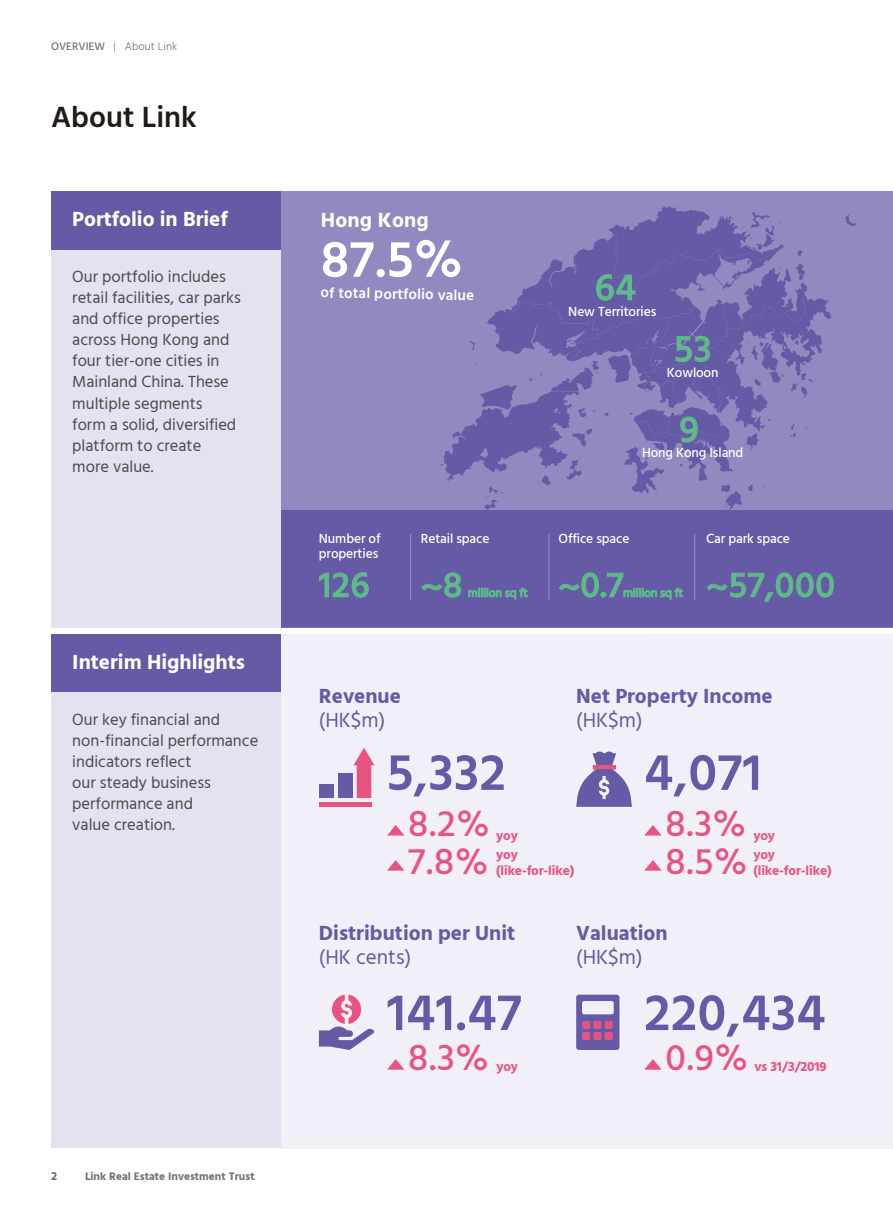
<style>
.page{position:relative;width:893px;height:1212px;background:#fff}
.page>*{position:absolute;margin:0;border:0;box-sizing:border-box;transform-origin:0 0}
.t1{font:600 52.5px "Hind";letter-spacing:.01em;color:#655aa5}
.t2{font:600 52.5px "Hind";color:#fff}
.t3{font:500 37.5px/38.1px "Hind";color:#e95382}
.t4{font:500 37.5px "Hind";color:#5ebb89}
.t5{font:500 36px "Hind";letter-spacing:.02em;color:#5ebb89}
.t6{font:600 30px "Hind";color:#231916}
.t7{font:700 21px "Hind";color:#655aa5}
.t8{font:700 21px "Hind";color:#fff}
.t9{font:21px "Hind";color:#655aa5}
.t10{font:16.5px/21px "Hind";color:#4d4a4a}
.t11{font:600 15px "Hind";color:#fff}
.t12{font:500 13.5px/15px "Hind";letter-spacing:-.01em;color:#fff}
.t13{font:700 13.5px/16.2px "Hind";letter-spacing:-.01em;color:#e95382}
.t14{font:700 12px "Hind";color:#727272}
.t15{font:700 11.25px "Hind";color:#727272}
.t16{font:300 11.25px "Hind";letter-spacing:.01em;color:#727272}
.s1{font-weight:500}
</style>
<div class="page">
<div style="left:281px;top:634px;width:612px;height:514px;background:#f1eff7"></div>
<div style="left:281px;top:191px;width:612px;height:441px;background:#9388bf"></div>
<svg style="left:845px;top:215px;width:11px;height:11px"></svg>
<svg style="left:441px;top:206px;width:390px;height:304px"></svg>
<div style="left:51px;top:634px;width:230px;height:58px;background:#655aa5"></div>
<div style="left:51px;top:191px;width:230px;height:59px;background:#655aa5"></div>
<div style="left:51px;top:250px;width:230px;height:384px;background:#e4e1f0"></div>
<div style="left:51px;top:692px;width:230px;height:456px;background:#e4e1f0"></div>
<div style="left:319px;top:784px;width:14px;height:14px;background:#655aa5"></div>
<div style="left:338px;top:773px;width:14px;height:25px;background:#655aa5"></div>
<svg style="left:353px;top:748px;width:22px;height:50px"></svg>
<div style="left:319px;top:802px;width:52px;height:5px;background:#e95382"></div>
<svg style="left:319px;top:995px;width:56px;height:55px"></svg>
<svg style="left:576px;top:751px;width:56px;height:56px"></svg>
<svg style="left:576px;top:995px;width:43px;height:55px"></svg>
<div style="left:583px;top:1032px;width:7px;height:7px;background:#e95382"></div>
<div style="left:583px;top:1032px;width:7px;height:7px;border:1px solid #e95382"></div>
<div style="left:583px;top:1021px;width:7px;height:7px;background:#e95382"></div>
<div style="left:583px;top:1021px;width:7px;height:7px;border:1px solid #e95382"></div>
<div style="left:594px;top:1032px;width:7px;height:7px;background:#e95382"></div>
<div style="left:594px;top:1032px;width:7px;height:7px;border:1px solid #e95382"></div>
<div style="left:594px;top:1021px;width:7px;height:7px;background:#e95382"></div>
<div style="left:594px;top:1021px;width:7px;height:7px;border:1px solid #e95382"></div>
<div style="left:605px;top:1032px;width:7px;height:7px;background:#e95382"></div>
<div style="left:605px;top:1032px;width:7px;height:7px;border:1px solid #e95382"></div>
<div style="left:605px;top:1021px;width:7px;height:7px;background:#e95382"></div>
<div style="left:605px;top:1021px;width:7px;height:7px;border:1px solid #e95382"></div>
<div style="left:281px;top:510px;width:612px;height:122px;background:#655aa5"></div>
<svg style="left:319px;top:572px;width:50px;height:25px"></svg>
<svg style="left:707px;top:573px;width:127px;height:28px"></svg>
<svg style="left:422px;top:573px;width:39px;height:24px"></svg>
<svg style="left:468px;top:588px;width:59px;height:11px"></svg>
<div style="left:0;top:628px;width:893px;height:6px;background:#fff"></div>
<hr style="left:410px;top:534px;width:1px;height:66px;background:#9b90c4">
<hr style="left:549px;top:534px;width:1px;height:66px;background:#9b90c4">
<svg style="left:559px;top:573px;width:124px;height:26px"></svg>
<hr style="left:694px;top:534px;width:1px;height:66px;background:#9b90c4">
<svg style="left:387px;top:825px;width:17px;height:10px"></svg>
<svg style="left:387px;top:860px;width:17px;height:11px"></svg>
<svg style="left:645px;top:825px;width:16px;height:10px"></svg>
<svg style="left:644px;top:860px;width:18px;height:11px"></svg>
<svg style="left:387px;top:1059px;width:17px;height:11px"></svg>
<svg style="left:644px;top:1059px;width:18px;height:11px"></svg>
<p class="t16" style="left:51px;top:39px;width:128px"><span class="s1">OVERVIEW</span> | About Link</p>
<h3 class="t6" style="left:51px;top:96px;width:147px">About Link</h3>
<p class="t8" style="left:72px;top:207px;width:157px">Portfolio in Brief</p>
<p class="t10" style="left:72px;top:267px;width:170px">Our portfolio includes retail facilities, car parks and office properties across Hong Kong and four tier-one cities in<br>Mainland China. These multiple segments<br>form a solid, diversified platform to create more value.</p>
<p class="t8" style="left:72px;top:649px;width:174px">Interim Highlights</p>
<p class="t10" style="left:72px;top:710px;width:187px">Our key financial and non-financial performance indicators reflect<br>our steady business performance and<br>value creation.</p>
<p class="t14" style="left:51px;top:1169px;width:8px">2</p>
<p class="t15" style="left:85px;top:1169px;width:171px">Link Real Estate Investment Trust</p>
<p class="t8" style="left:321px;top:207px;width:109px">Hong Kong</p>
<h1 class="t2" style="left:321px;top:223px;width:143px">87.5%</h1>
<p class="t11" style="left:321px;top:282px;width:155px;rotate:1deg">of total portfolio value</p>
<p class="t12" style="left:319px;top:532px;width:63px">Number of properties</p>
<h3 class="t5" style="left:319px;top:560px;width:52px">126</h3>
<p class="t12" style="left:421px;top:532px;width:70px">Retail space</p>
<h3 class="t5" style="left:421px;top:560px;width:43px">~8</h3>
<p class="t7" style="left:319px;top:684px;width:84px">Revenue</p>
<p class="t9" style="left:319px;top:706px;width:68px">(HK$m)</p>
<h1 class="t1" style="left:387px;top:736px;width:120px">5,332</h1>
<h2 class="t4" style="left:595px;top:262px;width:43px">64</h2>
<p class="t12" style="left:568px;top:304px;width:90px">New Territories</p>
<h2 class="t4" style="left:674px;top:323px;width:39px">53</h2>
<p class="t12" style="left:667px;top:366px;width:53px">Kowloon</p>
<h2 class="t4" style="left:680px;top:404px;width:21px">9</h2>
<p class="t12" style="left:642px;top:446px;width:103px">Hong Kong Island</p>
<p class="t12" style="left:559px;top:532px;width:72px">Office space</p>
<h3 class="t5" style="left:558px;top:560px;width:67px">~0.7</h3>
<p class="t12" style="left:706px;top:532px;width:85px">Car park space</p>
<h3 class="t5" style="left:706px;top:560px;width:130px">~57,000</h3>
<p class="t7" style="left:576px;top:684px;width:198px">Net Property Income</p>
<p class="t9" style="left:576px;top:706px;width:68px">(HK$m)</p>
<h1 class="t1" style="left:644px;top:736px;width:119px">4,071</h1>
<h2 class="t3" style="left:408px;top:807px;width:83px">8.2%<br>7.8%</h2>
<p class="t13" style="left:496px;top:825px;width:23px;line-height:18.9px">yoy yoy</p>
<p class="t13" style="left:496px;top:862px;width:80px">(like-for-like)</p>
<h2 class="t3" style="left:665px;top:807px;width:83px">8.3%<br>8.5%</h2>
<p class="t13" style="left:753px;top:827px;width:23px">yoy</p>
<p class="t13" style="left:753px;top:846px;width:80px">yoy (like-for-like)</p>
<p class="t7" style="left:319px;top:920px;width:198px">Distribution per Unit</p>
<p class="t9" style="left:319px;top:942px;width:94px">(HK cents)</p>
<p class="t7" style="left:576px;top:920px;width:93px">Valuation</p>
<p class="t9" style="left:576px;top:942px;width:68px">(HK$m)</p>
<h1 class="t1" style="left:387px;top:976px;width:136px">141.47</h1>
<h1 class="t1" style="left:644px;top:976px;width:183px">220,434</h1>
<h2 class="t3" style="left:408px;top:1041px;width:82px">8.3%</h2>
<p class="t13" style="left:496px;top:1058px;width:23px">yoy</p>
<h2 class="t3" style="left:665px;top:1041px;width:84px">0.9%</h2>
<p class="t13" style="left:754px;top:1058px;width:74px">vs 31/3/2019</p>
</div>
